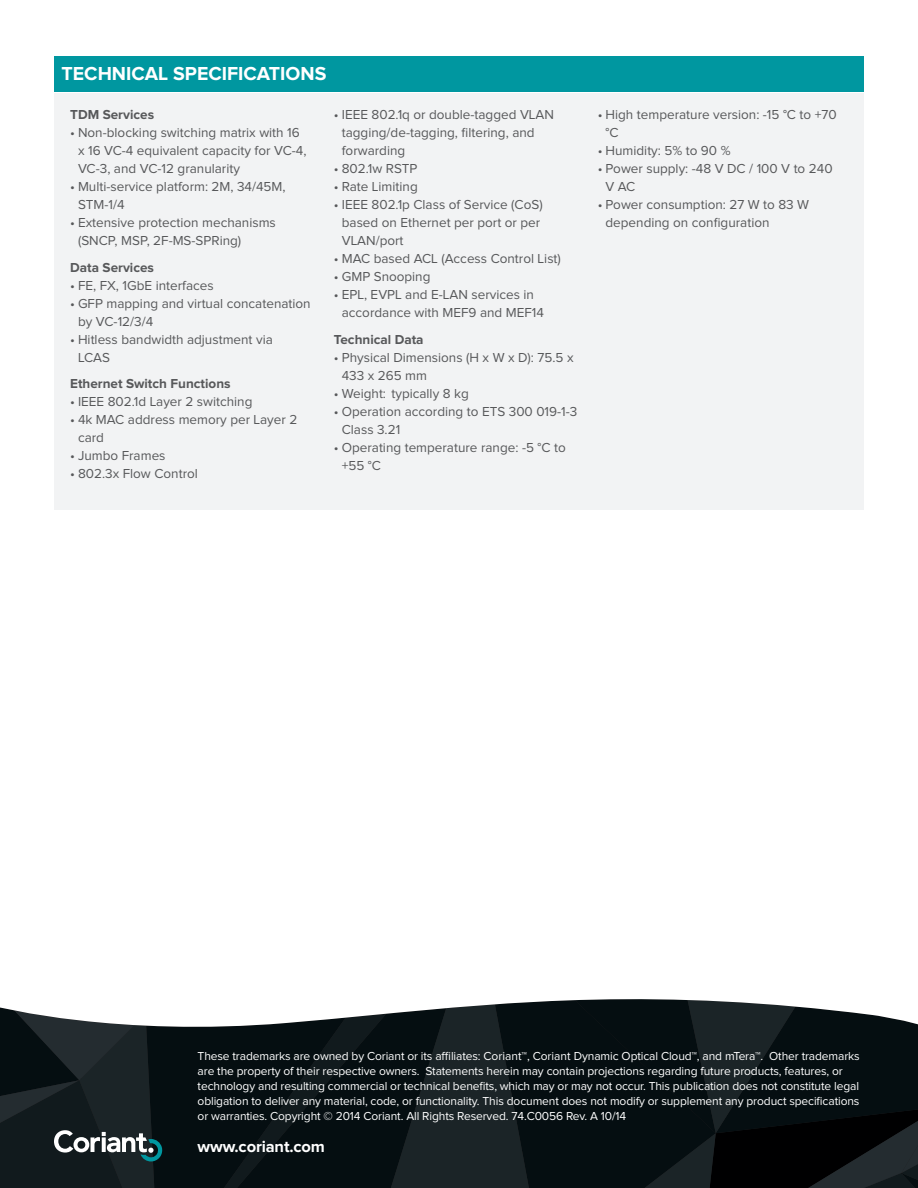
<style>
.page{position:relative;width:918px;height:1188px;background:#fff}
.page>*{position:absolute;margin:0;border:0;box-sizing:border-box;transform-origin:0 0}
.t1{font:700 19.5px "Proxima Nova";color:#fff}
.t2{font:700 16.5px "Proxima Nova";letter-spacing:-.01em;color:#fff}
.t3{font:13.5px/18px "Proxima Nova";color:#57585a}
.Chart__section_heade{font:700 13.5px "Proxima Nova";color:#57585a}
.t4{font:12px/15px "Proxima Nova";letter-spacing:-.01em;color:#fff}
</style>
<div class="page">
<svg style="left:0;top:999px;width:918px;height:189px;background:#1e2528"></svg>
<div style="left:54px;top:94px;width:810px;height:416px;background:#f2f3f4"></div>
<div style="left:54px;top:56px;width:810px;height:36px;background:#0097a0"></div>
<p class="t1" style="left:62px;top:64px;width:266px">TECHNICAL SPECIFICATIONS</p>
<p class="Chart__section_heade" style="left:70px;top:109px;width:85px">TDM Services</p>
<p class="t3" style="left:78px;top:125px;width:230px;text-indent:-8px">• Non-blocking switching matrix with 16 x 16 VC-4 equivalent capacity for VC-4,<br>VC-3, and VC-12 granularity</p>
<p class="t3" style="left:78px;top:179px;width:209px;text-indent:-8px">• Multi-service platform: 2M, 34/45M,<br>STM-1/4</p>
<p class="t3" style="left:78px;top:215px;width:199px;text-indent:-8px">• Extensive protection mechanisms (SNCP, MSP, 2F-MS-SPRing)</p>
<p class="Chart__section_heade" style="left:70px;top:261px;width:85px">Data Services</p>
<p class="t3" style="left:70px;top:277px;width:145px">• FE, FX, 1GbE interfaces</p>
<p class="t3" style="left:78px;top:295px;width:234px;text-indent:-8px">• GFP mapping and virtual concatenation by VC-12/3/4</p>
<p class="t3" style="left:78px;top:331px;width:196px;text-indent:-8px">• Hitless bandwidth adjustment via<br>LCAS</p>
<p class="Chart__section_heade" style="left:70px;top:377px;width:162px">Ethernet Switch Functions</p>
<p class="t3" style="left:70px;top:393px;width:184px">• IEEE 802.1d Layer 2 switching</p>
<p class="t3" style="left:78px;top:411px;width:221px;text-indent:-8px">• 4k MAC address memory per Layer 2 card</p>
<p class="t3" style="left:70px;top:447px;width:97px">• Jumbo Frames</p>
<p class="t3" style="left:70px;top:465px;width:129px">• 802.3x Flow Control</p>
<p class="t3" style="left:342px;top:107px;width:214px;text-indent:-8px">• IEEE 802.1q or double-tagged VLAN tagging/de-tagging, filtering, and forwarding</p>
<p class="t3" style="left:334px;top:161px;width:85px">• 802.1w RSTP</p>
<p class="t3" style="left:334px;top:179px;width:85px">• Rate Limiting</p>
<p class="t3" style="left:342px;top:197px;width:202px;text-indent:-8px">• IEEE 802.1p Class of Service (CoS) based on Ethernet per port or per<br>VLAN/port</p>
<p class="t3" style="left:334px;top:251px;width:228px">• MAC based ACL (Access Control List)</p>
<p class="t3" style="left:334px;top:269px;width:98px">• GMP Snooping</p>
<p class="t3" style="left:342px;top:287px;width:204px;text-indent:-8px">• EPL, EVPL and E-LAN services in accordance with MEF9 and MEF14</p>
<p class="Chart__section_heade" style="left:334px;top:333px;width:91px">Technical Data</p>
<p class="t3" style="left:342px;top:349px;width:233px;text-indent:-8px">• Physical Dimensions (H x W x D): 75.5 x<br>433 x 265 mm</p>
<p class="t3" style="left:334px;top:385px;width:136px">• Weight: typically 8 kg</p>
<p class="t3" style="left:342px;top:403px;width:237px;text-indent:-8px">• Operation according to ETS 300 019-1-3<br>Class 3.21</p>
<p class="t3" style="left:342px;top:439px;width:225px;text-indent:-8px">• Operating temperature range: -5 °C to +55 °C</p>
<p class="t3" style="left:606px;top:107px;width:233px;text-indent:-8px">• High temperature version: -15 °C to +70 °C</p>
<p class="t3" style="left:598px;top:143px;width:134px">• Humidity: 5% to 90 %</p>
<p class="t3" style="left:606px;top:161px;width:229px;text-indent:-8px">• Power supply: -48 V DC / 100 V to 240<br>V AC</p>
<p class="t3" style="left:606px;top:197px;width:205px;text-indent:-8px">• Power consumption: 27 W to 83 W depending on configuration</p>
<p class="t4" style="left:198px;top:1049px;width:664px">These trademarks are owned by Coriant or its affiliates: Coriant™, Coriant Dynamic Optical Cloud™, and mTera™. Other trademarks are the property of their respective owners. Statements herein may contain projections regarding future products, features, or technology and resulting commercial or technical benefits, which may or may not occur. This publication does not constitute legal obligation to deliver any material, code, or functionality. This document does not modify or supplement any product specifications or warranties. Copyright © 2014 Coriant. All Rights Reserved. 74.C0056 Rev. A 10/14</p>
<p class="t2" style="left:198px;top:1139px;width:129px">www.coriant.com</p>
</div>
